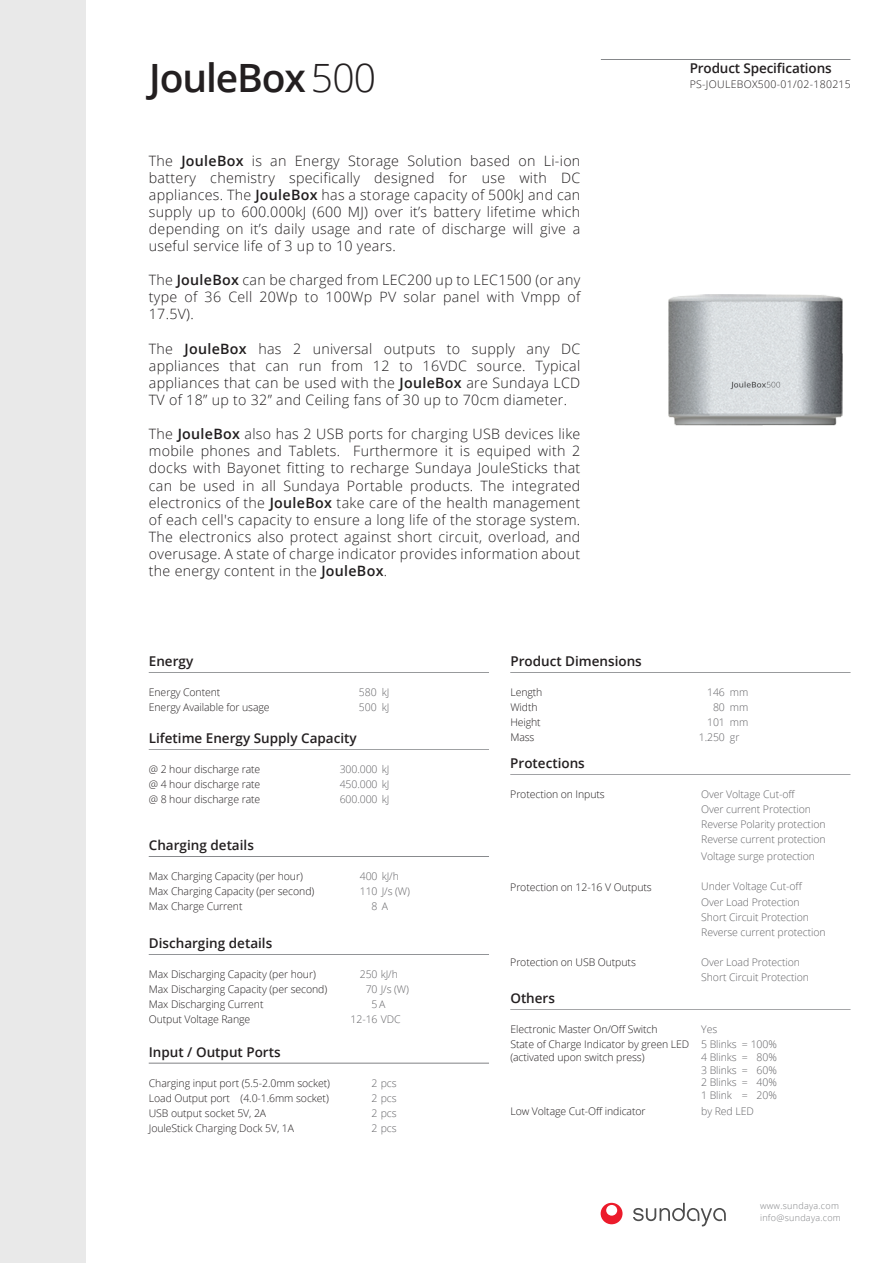
<style>
.page{position:relative;width:893px;height:1263px;background:#fff}
.page>*{position:absolute;margin:0;border:0;box-sizing:border-box;transform-origin:0 0}
.t1{font:600 39px "Open Sans";letter-spacing:-.03em;color:#231f20}
.t2{font:300 14.25px/17.1px "Open Sans";letter-spacing:.02em;color:#201d1e;text-align:justify}
.t3{font:600 13.5px "Open Sans";color:#231f20}
.t4{font:300 10.5px/15px "Open Sans";letter-spacing:-.01em;color:#231f20}
.t5{font:300 10.5px/15px "Open Sans";letter-spacing:-.01em;color:#636366;text-align:justify}
.t6{font:300 10.5px "Open Sans";letter-spacing:.03em;color:#231f20}
.t7{font:300 9px/12px "Open Sans";letter-spacing:.03em;color:#808285}
.s1{font-weight:300}
.s2{font-weight:600}
</style>
<div class="page">
<div style="left:0;top:0;width:85px;height:1263px;background:#e9e9e9"></div>
<svg style="left:633px;top:1203px;width:93px;height:23px"></svg>
<svg style="left:601px;top:1203px;width:21px;height:21px"></svg>
<hr style="left:601px;top:59px;width:249px;height:1px;background:#808285">
<hr style="left:149px;top:856px;width:340px;height:1px;background:#808285">
<hr style="left:149px;top:954px;width:340px;height:1px;background:#808285">
<hr style="left:149px;top:672px;width:340px;height:1px;background:#808285">
<hr style="left:149px;top:749px;width:340px;height:1px;background:#808285">
<hr style="left:149px;top:1063px;width:340px;height:1px;background:#808285">
<hr style="left:510px;top:672px;width:340px;height:1px;background:#808285">
<hr style="left:510px;top:1009px;width:340px;height:1px;background:#808285">
<hr style="left:510px;top:774px;width:340px;height:1px;background:#808285">
<img style="left:668px;top:294px;width:175px;height:132px">
<h1 class="t1" style="left:149px;top:51px;width:228px">JouleBox <span class="s1">500</span></h1>
<p class="t2" style="left:149px;top:151px;width:433px">The <span class="s2">JouleBox</span> is an Energy Storage Solution based on Li-ion battery chemistry specifically designed for use with DC appliances. The <span class="s2">JouleBox</span> has a storage capacity of 500kJ and can supply up to 600.000kJ (600 MJ) over it’s battery lifetime which depending on it’s daily usage and rate of discharge will give a useful service life of 3 up to 10 years.</p>
<p class="t2" style="left:149px;top:271px;width:433px">The <span class="s2">JouleBox</span> can be charged from LEC200 up to LEC1500 (or any type of 36 Cell 20Wp to 100Wp PV solar panel with Vmpp of 17.5V).</p>
<p class="t2" style="left:149px;top:340px;width:433px">The <span class="s2">JouleBox</span> has 2 universal outputs to supply any DC appliances that can run from 12 to 16VDC source. Typical appliances that can be used with the <span class="s2">JouleBox</span> are Sundaya LCD TV of 18” up to 32” and Ceiling fans of 30 up to 70cm diameter.</p>
<p class="t2" style="left:149px;top:425px;width:433px">The <span class="s2">JouleBox</span> also has 2 USB ports for charging USB devices like mobile phones and Tablets. Furthermore it is equiped with 2 docks with Bayonet fitting to recharge Sundaya JouleSticks that can be used in all Sundaya Portable products. The integrated electronics of the <span class="s2">JouleBox</span> take care of the health management of each cell's capacity to ensure a long life of the storage system.<br>The electronics also protect against short circuit, overload, and overusage. A state of charge indicator provides information about the energy content in the <span class="s2">JouleBox</span>.</p>
<p class="t3" style="left:690px;top:59px;width:143px">Product Specifications</p>
<p class="t6" style="left:690px;top:77px;width:163px">PS-JOULEBOX500-01/02-180215</p>
<p class="t3" style="left:149px;top:652px;width:46px">Energy</p>
<p class="t4" style="left:149px;top:684px;width:73px">Energy Content</p>
<p class="t5" style="left:359px;top:684px;width:32px;text-align:right">580 kJ kJ</p>
<p class="t4" style="left:149px;top:699px;width:122px">Energy Available for usage</p>
<p class="t5" style="left:359px;top:699px;width:19px">500</p>
<p class="t3" style="left:149px;top:729px;width:209px">Lifetime Energy Supply Capacity</p>
<p class="t4" style="left:149px;top:761px;width:113px;text-align:justify">@ 2 hour discharge rate @ 4 hour discharge rate @ 8 hour discharge rate</p>
<p class="t5" style="left:340px;top:761px;width:51px">300.000 kJ 450.000 kJ 600.000 kJ</p>
<p class="t3" style="left:149px;top:836px;width:107px">Charging details</p>
<p class="t4" style="left:149px;top:868px;width:156px">Max Charging Capacity (per hour)</p>
<p class="t5" style="left:360px;top:868px;width:41px">400 kJ/h</p>
<p class="t4" style="left:149px;top:883px;width:167px">Max Charging Capacity (per second)</p>
<p class="t5" style="left:360px;top:883px;width:52px">110 J/s (W)</p>
<p class="t4" style="left:149px;top:898px;width:95px">Max Charge Current</p>
<p class="t5" style="left:372px;top:898px;width:18px">8 A</p>
<p class="t3" style="left:149px;top:934px;width:125px">Discharging details</p>
<p class="t4" style="left:149px;top:966px;width:169px">Max Discharging Capacity (per hour)</p>
<p class="t5" style="left:360px;top:966px;width:40px">250 kJ/h</p>
<p class="t4" style="left:149px;top:981px;width:180px">Max Discharging Capacity (per second)</p>
<p class="t5" style="left:366px;top:981px;width:45px">70 J/s (W)</p>
<p class="t4" style="left:149px;top:996px;width:116px">Max Discharging Current</p>
<p class="t5" style="left:372px;top:996px;width:15px">5A</p>
<p class="t4" style="left:149px;top:1011px;width:103px">Output Voltage Range</p>
<p class="t5" style="left:351px;top:1011px;width:51px">12-16 VDC</p>
<p class="t3" style="left:149px;top:1042px;width:133px">Input / Output Ports</p>
<p class="t4" style="left:149px;top:1075px;width:183px">Charging input port (5.5-2.0mm socket)<br>Load Output port (4.0-1.6mm socket)</p>
<p class="t5" style="left:372px;top:1075px;width:27px">2 pcs</p>
<p class="t5" style="left:372px;top:1090px;width:27px">2 pcs</p>
<p class="t4" style="left:149px;top:1105px;width:119px">USB output socket 5V, 2A</p>
<p class="t5" style="left:372px;top:1105px;width:27px">2 pcs</p>
<p class="t4" style="left:149px;top:1120px;width:147px">JouleStick Charging Dock 5V, 1A</p>
<p class="t5" style="left:372px;top:1120px;width:27px">2 pcs</p>
<p class="t3" style="left:510px;top:652px;width:133px">Product Dimensions</p>
<p class="t4" style="left:510px;top:684px;width:34px">Length<br>Width<br>Height<br>Mass</p>
<p class="t5" style="left:699px;top:684px;width:28px;text-align:right">146<br>80<br>101<br>1.250</p>
<p class="t5" style="left:730px;top:684px;width:20px">mm mm mm gr</p>
<p class="t3" style="left:510px;top:754px;width:76px">Protections</p>
<p class="t4" style="left:510px;top:787px;width:96px">Protection on Inputs</p>
<p class="t5" style="left:701px;top:787px;width:126px;text-align:left">Over Voltage Cut-off<br>Over current Protection<br>Reverse Polarity protection<br>Reverse current protection</p>
<p class="t5" style="left:701px;top:848px;width:115px">Voltage surge protection</p>
<p class="t4" style="left:510px;top:879px;width:143px">Protection on 12-16 V Outputs</p>
<p class="t5" style="left:701px;top:878px;width:126px;text-align:left">Under Voltage Cut-off<br>Over Load Protection<br>Short Circuit Protection<br>Reverse current protection</p>
<p class="t4" style="left:510px;top:954px;width:127px">Protection on USB Outputs</p>
<p class="t5" style="left:701px;top:954px;width:109px">Over Load Protection<br>Short Circuit Protection</p>
<p class="t3" style="left:510px;top:989px;width:46px">Others</p>
<p class="t4" style="left:510px;top:1022px;width:149px">Electronic Master On/Off Switch</p>
<p class="t4" style="left:510px;top:1038px;width:181px;line-height:12.6px">State of Charge Indicator by green LED (activated upon switch press)</p>
<p class="t4" style="left:510px;top:1103px;width:137px">Low Voltage Cut-Off indicator</p>
<p class="t5" style="left:701px;top:1022px;width:18px">Yes</p>
<p class="t5" style="left:701px;top:1038px;width:37px;line-height:12.6px">5 Blinks 4 Blinks 3 Blinks 2 Blinks 1 Blink</p>
<p class="t5" style="left:742px;top:1038px;width:37px;line-height:12.6px;text-align:left">= 100% =<br>=<br>=<br>=</p>
<p class="t5" style="left:757px;top:1050px;width:22px;line-height:12.6px">80% 60% 40% 20%</p>
<p class="t5" style="left:701px;top:1103px;width:54px">by Red LED</p>
<p class="t7" style="left:760px;top:1199px;width:82px">www.sundaya.com info@sundaya.com</p>
</div>
